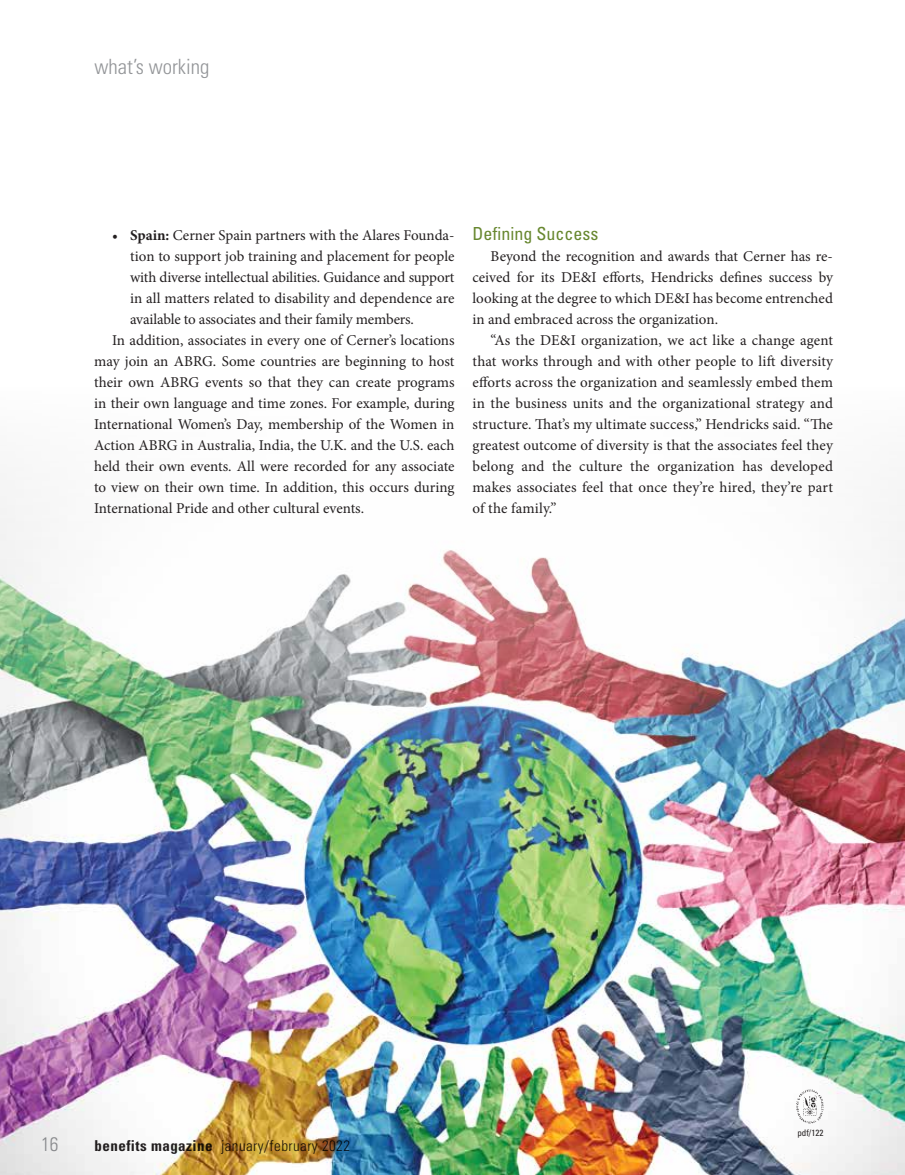
<style>
.page{position:relative;width:905px;height:1175px;background:#fff}
.page>*{position:absolute;margin:0;border:0;box-sizing:border-box;transform-origin:0 0}
.t1{font:300 condensed 21px "Univers LT Std";color:#939598}
.t2{font:300 condensed 19.5px "Univers LT Std";color:#939598}
.t3{font:condensed 18px "Univers LT Std";color:#67872f}
.t4{font:15px/21px "Minion Pro";color:#231f20;text-align:justify}
.t5{font:300 condensed 15px "Univers LT Std";letter-spacing:.03em;color:#231f20}
.t6{font:condensed 9px "Univers LT Std";color:#231f20}
.s1{font-weight:700}
</style>
<div class="page">
<img style="left:0;top:496px;width:904px;height:678px">
<img style="left:796px;top:1088px;width:28px;height:36px">
<h1 class="t1" style="left:94px;top:54px;width:116px">what’s working</h1>
<p class="t4" style="left:112px;top:225px;width:344px">• <span class="s1">Spain:</span> Cerner Spain partners with the Alares Founda-</p>
<p class="t4" style="left:130px;top:246px;width:326px">tion to support job training and placement for people</p>
<p class="t4" style="left:130px;top:267px;width:326px">with diverse intellectual abilities. Guidance and support</p>
<p class="t4" style="left:130px;top:288px;width:326px">in all matters related to disability and dependence are</p>
<p class="t4" style="left:130px;top:309px;width:285px">available to associates and their family members.</p>
<p class="t4" style="left:112px;top:330px;width:344px">In addition, associates in every one of Cerner’s locations</p>
<p class="t4" style="left:94px;top:351px;width:362px">may join an ABRG. Some countries are beginning to host</p>
<p class="t4" style="left:94px;top:372px;width:362px">their own ABRG events so that they can create programs</p>
<p class="t4" style="left:94px;top:393px;width:362px">in their own language and time zones. For example, during</p>
<p class="t4" style="left:94px;top:414px;width:362px">International Women’s Day, membership of the Women in</p>
<p class="t4" style="left:94px;top:435px;width:362px">Action ABRG in Australia, India, the U.K. and the U.S. each</p>
<p class="t4" style="left:94px;top:456px;width:362px">held their own events. All were recorded for any associate</p>
<p class="t4" style="left:94px;top:477px;width:362px">to view on their own time. In addition, this occurs during</p>
<p class="t4" style="left:94px;top:498px;width:272px">International Pride and other cultural events.</p>
<p class="t3" style="left:472px;top:222px;width:127px">Defining Success</p>
<p class="t4" style="left:472px;top:246px;width:362px;text-indent:18px">Beyond the recognition and awards that Cerner has re&shy;ceived for its DE&amp;I efforts, Hendricks defines success by looking at the degree to which DE&amp;I has become entrenched in and embraced across the organization.</p>
<p class="t4" style="left:472px;top:330px;width:362px;text-indent:18px">“As the DE&amp;I organization, we act like a change agent that works through and with other people to lift diversity efforts across the organization and seamlessly embed them in the business units and the organizational strategy and structure. That’s my ultimate success,” Hendricks said. “The greatest outcome of diversity is that the associates feel they belong and the culture the organization has developed makes associates feel that once they’re hired, they’re part of the family.”</p>
<h2 class="t2" style="left:41px;top:1132px;width:19px">16</h2>
<p class="t5" style="left:94px;top:1136px;width:257px"><span class="s1">benefits magazine</span> january/february 2022</p>
<p class="t6" style="left:797px;top:1127px;width:27px">pdf/122</p>
</div>
